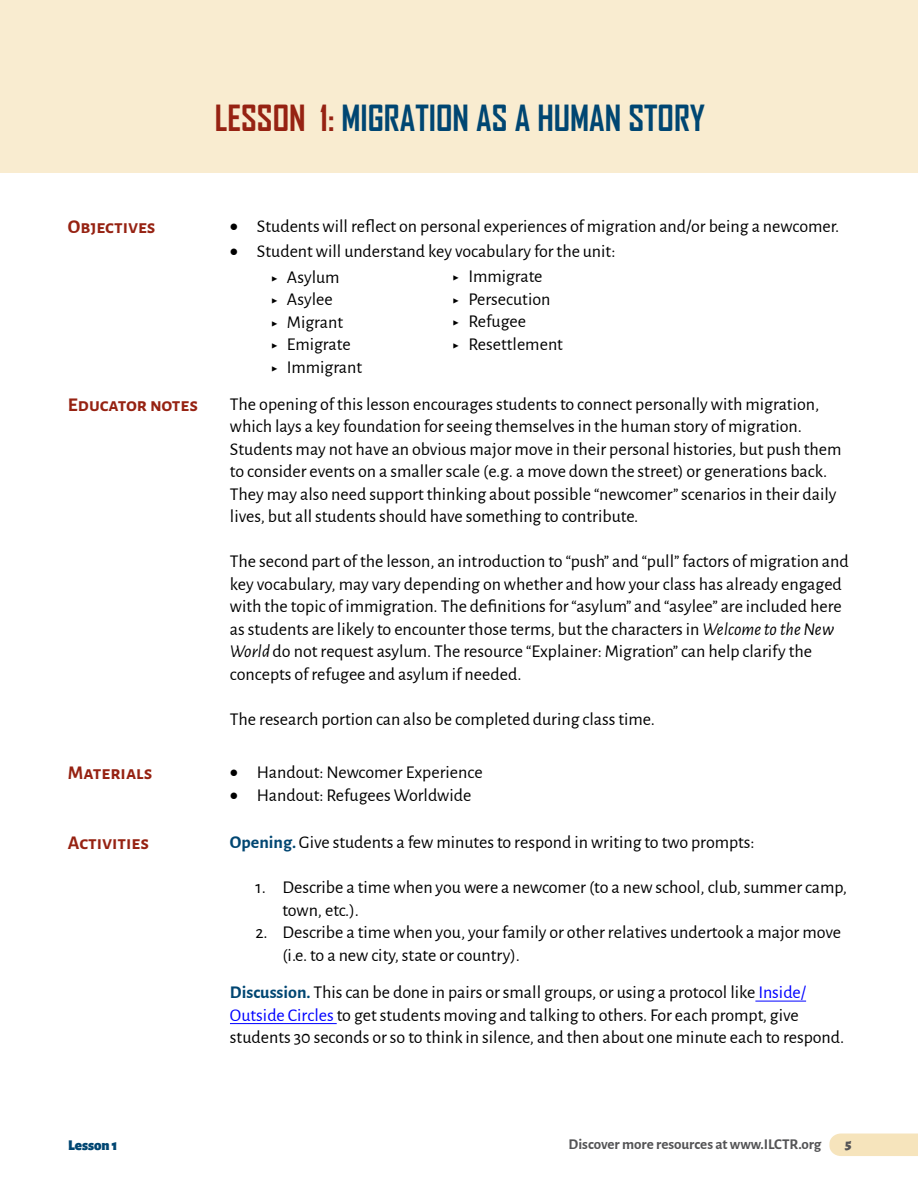
<style>
.page{position:relative;width:918px;height:1188px;background:#fff}
.page>*{position:absolute;margin:0;border:0;box-sizing:border-box;transform-origin:0 0}
.t1{font:700 34.5px "Agency FB";color:#004672}
.t2{font:700 19.5px "Alegreya Sans";color:#962212}
.t3{font:18px/22.5px "Alegreya Sans";color:#000}
.t4{font:700 15px "Alegreya Sans";color:#545456}
.t5{font:900 15px "Alegreya Sans";color:#004672}
.t6{font:900 15px "Alegreya";color:#545456}
.s1{color:#962212}
.s2{font-weight:500}
.s3{font-style:italic}
.s4{font-weight:700;color:#004672}
.s5{color:#00f}
</style>
<div class="page">
<div style="left:829px;top:1134px;width:89px;height:22px;background:#f6e4bc"></div>
<div style="left:0;top:0;width:918px;height:172px;background:#f9ecd0"></div>
<hr style="left:755px;top:1001px;width:51px;height:1px;background:#00f">
<hr style="left:230px;top:1023px;width:107px;height:1px;background:#00f">
<h1 class="t1" style="left:215px;top:97px;width:492px"><span class="s1">LESSON 1:</span> MIGRATION AS A HUMAN STORY</h1>
<p class="t2" style="left:68px;top:212px;width:89px">Objectives</p>
<p class="t3" style="left:230px;top:214px;width:611px">• Students will reflect on personal experiences of migration and/or being a newcomer.</p>
<p class="t3" style="left:270px;top:238px;width:347px;line-height:25.5px;text-indent:-40px">• Student will understand key vocabulary for the unit: <span class="s2">▶</span> Asylum</p>
<p class="t3" style="left:270px;top:287px;width:93px"><span class="s2">▶</span> Asylee<br><span class="s2">▶</span> Migrant<br><span class="s2">▶</span> Emigrate <span class="s2">▶</span> Immigrant</p>
<p class="t2" style="left:68px;top:390px;width:132px">Educator notes</p>
<p class="t3" style="left:230px;top:392px;width:613px">The opening of this lesson encourages students to connect personally with migration, which lays a key foundation for seeing themselves in the human story of migration.<br>Students may not have an obvious major move in their personal histories, but push them to consider events on a smaller scale (e.g. a move down the street) or generations back.<br>They may also need support thinking about possible “newcomer” scenarios in their daily lives, but all students should have something to contribute.</p>
<p class="t3" style="left:230px;top:549px;width:620px">The second part of the lesson, an introduction to “push” and “pull” factors of migration and key vocabulary, may vary depending on whether and how your class has already engaged with the topic of immigration. The definitions for “asylum” and “asylee” are included here as students are likely to encounter those terms, but the characters in <span class="s3">Welcome to the New World</span> do not request asylum. The resource “Explainer: Migration” can help clarify the concepts of refugee and asylum if needed.</p>
<p class="t3" style="left:230px;top:707px;width:426px">The research portion can also be completed during class time.</p>
<p class="t2" style="left:68px;top:759px;width:86px">Materials</p>
<p class="t3" style="left:230px;top:760px;width:254px">• Handout: Newcomer Experience</p>
<p class="t3" style="left:230px;top:783px;width:243px">• Handout: Refugees Worldwide</p>
<p class="t2" style="left:68px;top:829px;width:83px">Activities</p>
<p class="t3" style="left:230px;top:830px;width:526px"><span class="s4">Opening.</span> Give students a few minutes to respond in writing to two prompts:</p>
<p class="t3" style="left:282px;top:875px;width:566px;text-indent:-27px">1. Describe a time when you were a newcomer (to a new school, club, summer camp, town, etc.).</p>
<p class="t3" style="left:282px;top:920px;width:560px;text-indent:-27px">2. Describe a time when you, your family or other relatives undertook a major move (i.e. to a new city, state or country).</p>
<p class="t3" style="left:230px;top:980px;width:616px"><span class="s4">Discussion.</span> This can be done in pairs or small groups, or using a protocol like <span class="s5">Inside/<br>Outside Circles</span> to get students moving and talking to others. For each prompt, give students 30 seconds or so to think in silence, and then about one minute each to respond.</p>
<p class="t3" style="left:452px;top:264px;width:113px"><span class="s2">▶</span> Immigrate<br><span class="s2">▶</span> Persecution<br><span class="s2">▶</span> Refugee<br><span class="s2">▶</span> Resettlement</p>
<p class="t5" style="left:68px;top:1133px;width:51px">Lesson 1</p>
<p class="t4" style="left:569px;top:1133px;width:254px">Discover more resources at www.ILCTR.org</p>
<p class="t6" style="left:845px;top:1132px;width:8px">5</p>
</div>
